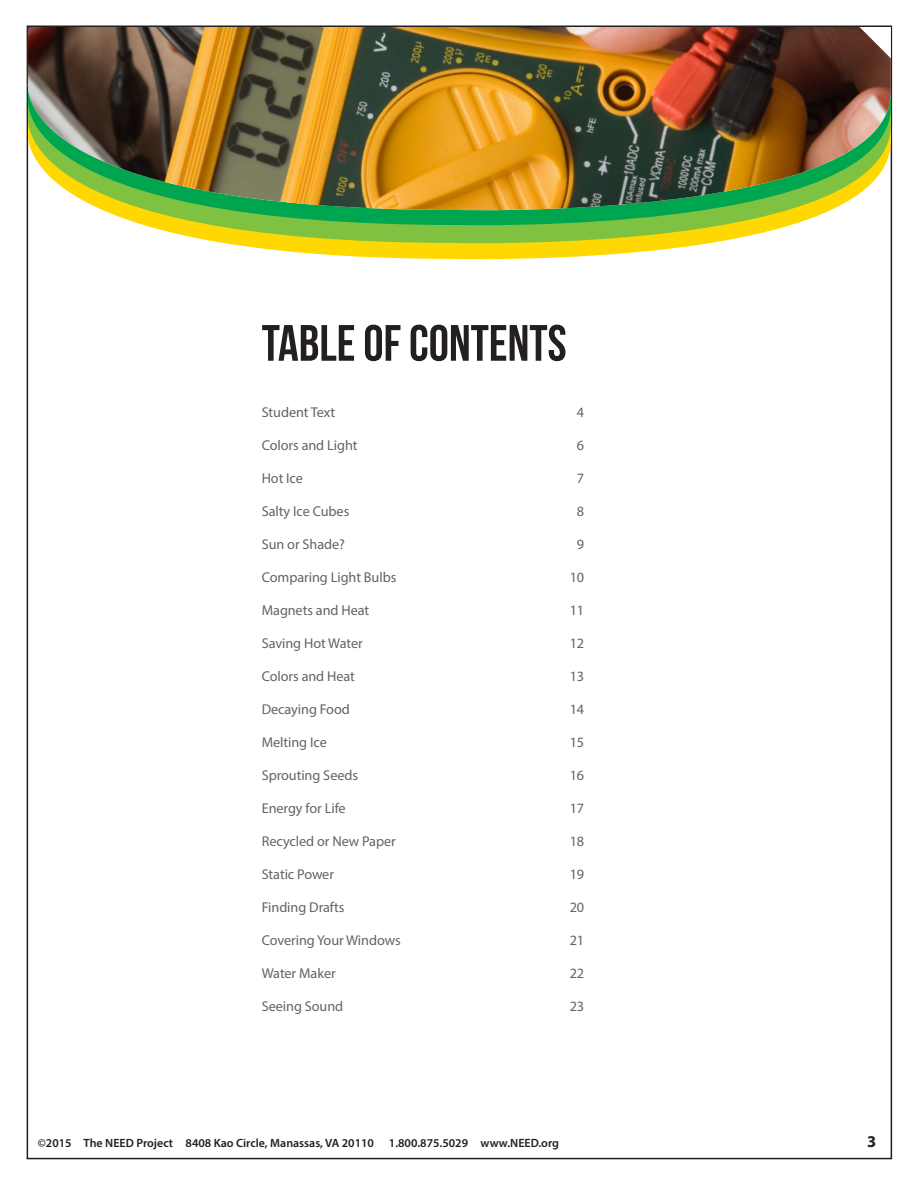
<style>
.page{position:relative;width:918px;height:1188px;background:#fff}
.page>*{position:absolute;margin:0;border:0;box-sizing:border-box;transform-origin:0 0}
.t1{font:51px "Bebas Neue";color:#231f20}
.t2{font:700 16.5px "Myriad Pro";color:#231f20}
.t3{font:14.25px "Myriad Pro";letter-spacing:-.005em;color:#636366}
.t4{font:600 12px "Myriad Pro";color:#231f20}
</style>
<div class="page">
<svg style="left:26px;top:254px;width:865px;height:15px"></svg>
<svg style="left:26px;top:236px;width:865px;height:18px"></svg>
<svg style="left:26px;top:220px;width:865px;height:16px"></svg>
<img style="left:26px;top:27px;width:865px;height:193px">
<h1 class="t1" style="left:262px;top:315px;width:306px">TABLE OF CONTENTS</h1>
<p class="t3" style="left:262px;top:404px;width:75px">Student Text</p>
<p class="t3" style="left:577px;top:404px;width:9px">4</p>
<p class="t3" style="left:262px;top:437px;width:97px">Colors and Light</p>
<p class="t3" style="left:577px;top:437px;width:9px">6</p>
<p class="t3" style="left:262px;top:470px;width:43px">Hot Ice</p>
<p class="t3" style="left:577px;top:470px;width:9px">7</p>
<p class="t3" style="left:262px;top:503px;width:89px">Salty Ice Cubes</p>
<p class="t3" style="left:577px;top:503px;width:9px">8</p>
<p class="t3" style="left:262px;top:536px;width:85px">Sun or Shade?</p>
<p class="t3" style="left:577px;top:536px;width:9px">9</p>
<p class="t3" style="left:262px;top:569px;width:136px">Comparing Light Bulbs</p>
<p class="t3" style="left:570px;top:569px;width:16px">10</p>
<p class="t3" style="left:262px;top:602px;width:109px">Magnets and Heat</p>
<p class="t3" style="left:570px;top:602px;width:16px">11</p>
<p class="t3" style="left:262px;top:635px;width:103px">Saving Hot Water</p>
<p class="t3" style="left:570px;top:635px;width:16px">12</p>
<p class="t3" style="left:262px;top:668px;width:95px">Colors and Heat</p>
<p class="t3" style="left:570px;top:668px;width:16px">13</p>
<p class="t3" style="left:262px;top:701px;width:90px">Decaying Food</p>
<p class="t3" style="left:570px;top:701px;width:16px">14</p>
<p class="t3" style="left:262px;top:734px;width:67px">Melting Ice</p>
<p class="t3" style="left:570px;top:734px;width:16px">15</p>
<p class="t3" style="left:262px;top:767px;width:98px">Sprouting Seeds</p>
<p class="t3" style="left:570px;top:767px;width:16px">16</p>
<p class="t3" style="left:262px;top:800px;width:85px">Energy for Life</p>
<p class="t3" style="left:570px;top:800px;width:16px">17</p>
<p class="t3" style="left:262px;top:833px;width:136px">Recycled or New Paper</p>
<p class="t3" style="left:570px;top:833px;width:16px">18</p>
<p class="t3" style="left:262px;top:866px;width:74px">Static Power</p>
<p class="t3" style="left:570px;top:866px;width:16px">19</p>
<p class="t3" style="left:262px;top:899px;width:84px">Finding Drafts</p>
<p class="t3" style="left:570px;top:899px;width:16px">20</p>
<p class="t3" style="left:262px;top:932px;width:140px">Covering Your Windows</p>
<p class="t3" style="left:570px;top:932px;width:16px">21</p>
<p class="t3" style="left:262px;top:965px;width:76px">Water Maker</p>
<p class="t3" style="left:570px;top:965px;width:16px">22</p>
<p class="t3" style="left:262px;top:998px;width:83px">Seeing Sound</p>
<p class="t3" style="left:570px;top:998px;width:16px">23</p>
<p class="t4" style="left:38px;top:1135px;width:523px">©2015 The NEED Project 8408 Kao Circle, Manassas, VA 20110 1.800.875.5029 www.NEED.org</p>
<p class="t2" style="left:867px;top:1131px;width:11px">3</p>
</div>
